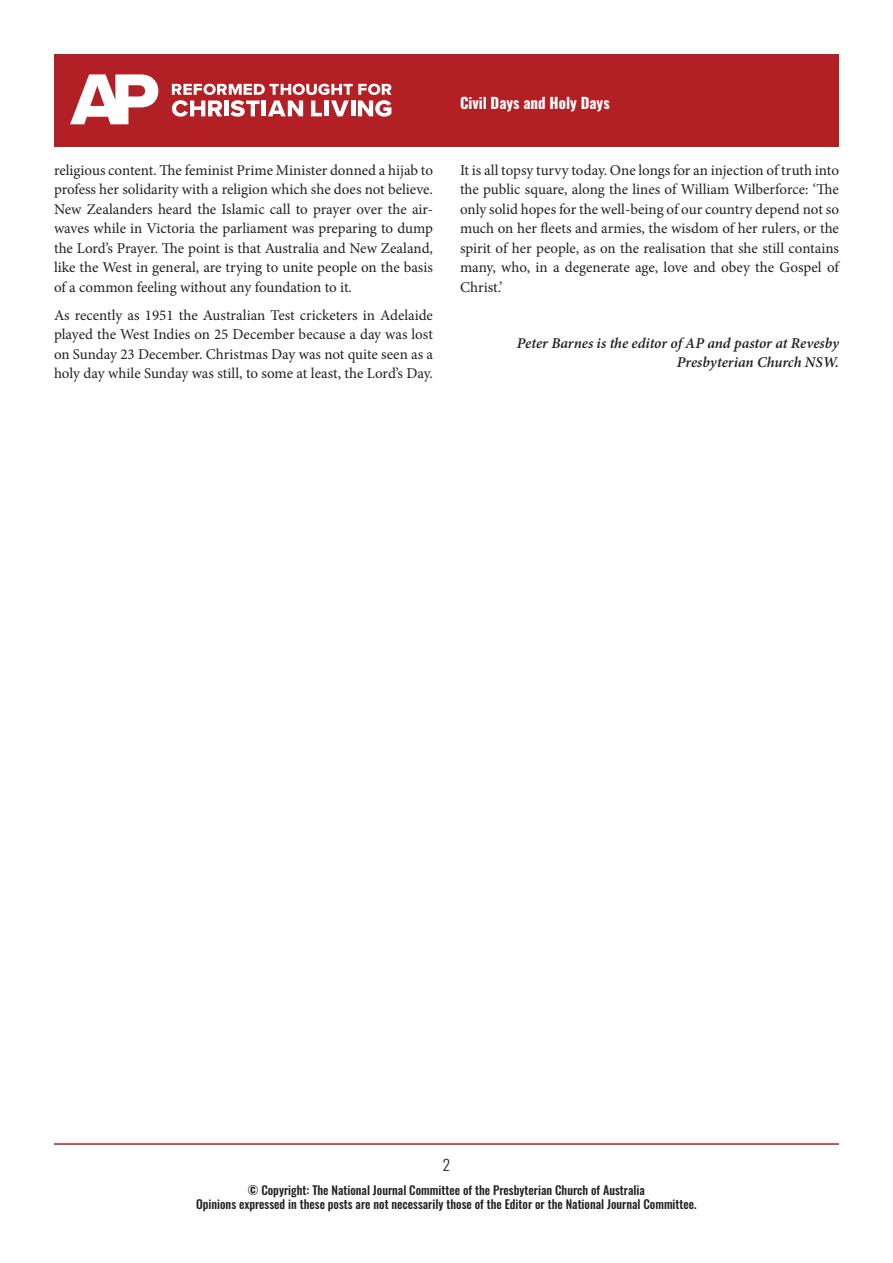
<style>
.page{position:relative;width:893px;height:1263px;background:#fff}
.page>*{position:absolute;margin:0;border:0;box-sizing:border-box;transform-origin:0 0}
.t1{font:15px/19.5px "Minion Pro";letter-spacing:-.005em;color:#231f20;text-align:justify}
.t2{font:italic 600 15px/19.5px "Minion Pro";letter-spacing:-.005em;color:#231f20;text-align:right}
.Header_Next_pages{font:700 15px "Oswald";color:#fff}
.t3{font:300 15px "Oswald";color:#231f20}
.t4{font:500 12px "Oswald";color:#231f20}
</style>
<div class="page">
<div style="left:54px;top:54px;width:785px;height:93px;background:#b21f24"></div>
<svg style="left:70px;top:74px;width:88px;height:50px"></svg>
<svg style="left:172px;top:84px;width:219px;height:33px"></svg>
<hr style="left:54px;top:1143px;width:785px;height:2px;background:#b12023">
<p class="t1" style="left:54px;top:160px;width:381px">religious content. The feminist Prime Minister donned a hijab to profess her solidarity with a religion which she does not believe.<br>New Zealanders heard the Islamic call to prayer over the air&shy;waves while in Victoria the parliament was preparing to dump the Lord’s Prayer. The point is that Australia and New Zealand, like the West in general, are trying to unite people on the basis of a common feeling without any foundation to it.</p>
<p class="t1" style="left:54px;top:305px;width:381px">As recently as 1951 the Australian Test cricketers in Adelaide played the West Indies on 25 December because a day was lost on Sunday 23 December. Christmas Day was not quite seen as a holy day while Sunday was still, to some at least, the Lord’s Day.</p>
<p class="Header_Next_pages" style="left:460px;top:95px;width:151px">Civil Days and Holy Days</p>
<p class="t1" style="left:460px;top:160px;width:381px">It is all topsy turvy today. One longs for an injection of truth into the public square, along the lines of William Wilberforce: ‘The only solid hopes for the well-being of our country depend not so much on her fleets and armies, the wisdom of her rulers, or the spirit of her people, as on the realisation that she still contains many, who, in a degenerate age, love and obey the Gospel of Christ.’</p>
<p class="t2" style="left:517px;top:333px;width:324px">Peter Barnes is the editor of AP and pastor at Revesby<br>Presbyterian Church NSW.</p>
<p class="t3" style="left:443px;top:1152px;width:9px">2</p>
<p class="t4" style="left:248px;top:1183px;width:398px">© Copyright: The National Journal Committee of the Presbyterian Church of Australia</p>
<p class="t4" style="left:196px;top:1198px;width:502px">Opinions expressed in these posts are not necessarily those of the Editor or the National Journal Committee.</p>
</div>
